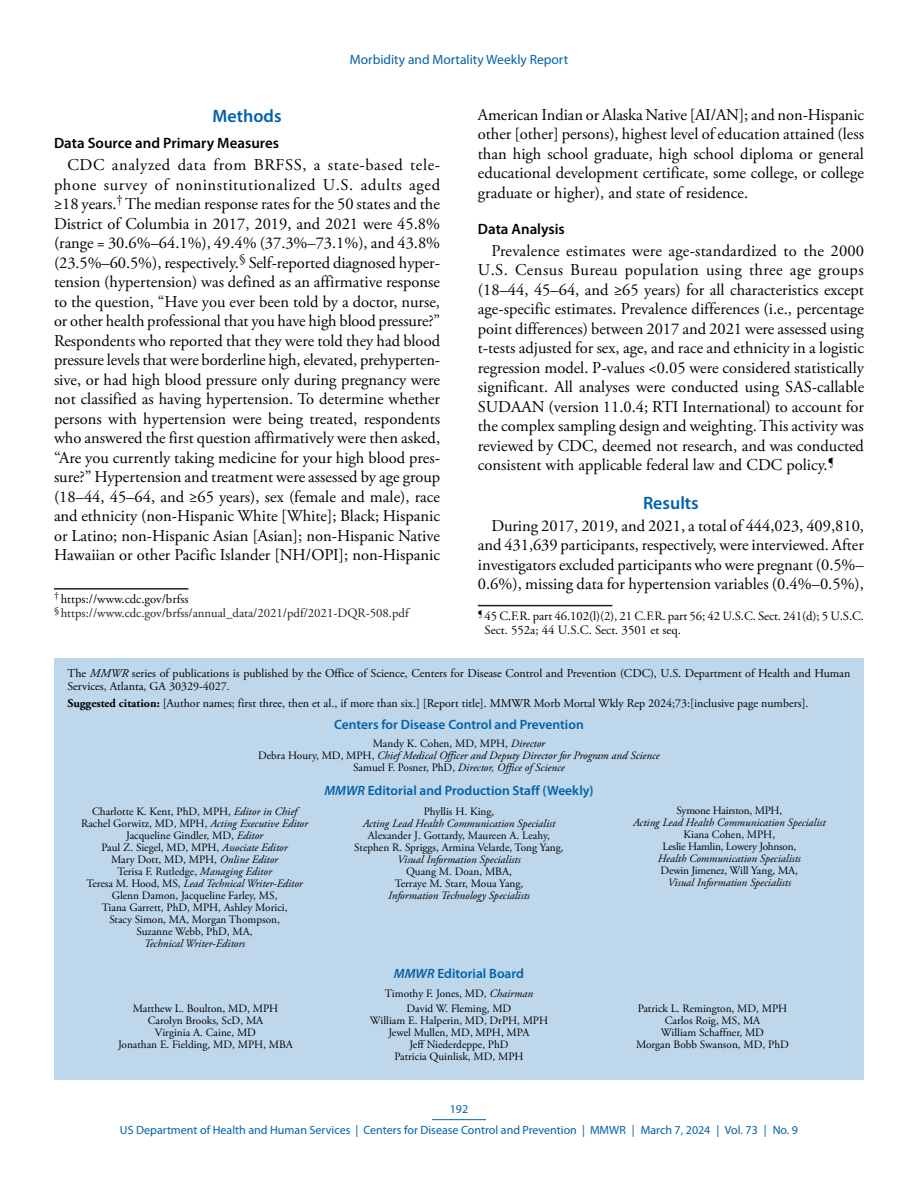
<style>
.page{position:relative;width:918px;height:1188px;background:#fff}
.page>*{position:absolute;margin:0;border:0;box-sizing:border-box;transform-origin:0 0}
.Heading_1{font:600 18px "Myriad Pro";color:#0061aa}
.Paragraph{font:16.5px/19.5px "Adobe Garamond Pro";color:#010203;text-align:justify}
.Heading_2_after_Heading_1{font:600 15px "Myriad Pro";color:#010203}
.Heading_2{font:600 15px "Myriad Pro";color:#010203}
.t1{font:600 13.5px "Myriad Pro";color:#0061aa}
.t2{font:13.5px "Myriad Pro";color:#0061aa}
.Footnote{font:12.75px/14.2px "Adobe Garamond Pro";color:#010203}
.footnote_no_rule_text_indent_1{font:12.75px "Adobe Garamond Pro";color:#231f20}
.t3{font:12px/13.5px "Adobe Garamond Pro";color:#010203}
.t4{font:12px/21.8px "Myriad Pro";color:#0061aa;text-align:center}
.t5{font:11.25px/12px "Adobe Garamond Pro";color:#010203;text-align:center}
.t6{font:italic 11.25px/12px "Adobe Garamond Pro";color:#010203;text-align:center}
.t7{font:11.25px/12px "Adobe Garamond Pro";letter-spacing:-.02em;color:#010203;text-align:center}
.s1{font-style:italic}
.s2{font-weight:700}
.s3{font-style:normal}
</style>
<div class="page">
<div style="left:54px;top:659px;width:810px;height:421px;background:#bfd7ea"></div>
<hr style="left:432px;top:1119px;width:54px;height:1px;background:#0061aa">
<hr style="left:54px;top:588px;width:134px;height:2px;background:#231f20">
<hr style="left:478px;top:605px;width:134px;height:1px;background:#231f20">
<p class="t2" style="left:350px;top:52px;width:220px">Morbidity and Mortality Weekly Report</p>
<h1 class="Heading_1" style="left:213px;top:105px;width:70px">Methods</h1>
<h2 class="Heading_2_after_Heading_1" style="left:54px;top:135px;width:227px">Data Source and Primary Measures</h2>
<p class="Paragraph" style="left:54px;top:156px;width:388px;text-indent:14px">CDC analyzed data from BRFSS, a state-based tele&shy;phone survey of noninstitutionalized U.S. adults aged ≥18 years.<sup>†</sup> The median response rates for the 50 states and the District of Columbia in 2017, 2019, and 2021 were 45.8% (range = 30.6%–64.1%), 49.4% (37.3%–73.1%), and 43.8% (23.5%–60.5%), respectively.<sup>§</sup> Self-reported diagnosed hyper&shy;tension (hypertension) was defined as an affirmative response to the question, “Have you ever been told by a doctor, nurse, or other health professional that you have high blood pressure?” Respondents who reported that they were told they had blood pressure levels that were borderline high, elevated, prehyperten&shy;sive, or had high blood pressure only during pregnancy were not classified as having hypertension. To determine whether persons with hypertension were being treated, respondents who answered the first question affirmatively were then asked, “Are you currently taking medicine for your high blood pres&shy;sure?” Hypertension and treatment were assessed by age group (18–44, 45–64, and ≥65 years), sex (female and male), race and ethnicity (non-Hispanic White [White]; Black; Hispanic or Latino; non-Hispanic Asian [Asian]; non-Hispanic Native Hawaiian or other Pacific Islander [NH/OPI]; non-Hispanic</p>
<p class="Footnote" style="left:54px;top:593px;width:136px"><sup>†</sup> https://www.cdc.gov/brfss</p>
<p class="footnote_no_rule_text_indent_1" style="left:54px;top:606px;width:356px"><sup>§</sup> https://www.cdc.gov/brfss/annual_data/2021/pdf/2021-DQR-508.pdf</p>
<p class="Paragraph" style="left:478px;top:106px;width:388px">American Indian or Alaska Native [AI/AN]; and non-Hispanic other [other] persons), highest level of education attained (less than high school graduate, high school diploma or general educational development certificate, some college, or college graduate or higher), and state of residence.</p>
<h2 class="Heading_2" style="left:478px;top:221px;width:88px">Data Analysis</h2>
<p class="Paragraph" style="left:478px;top:241px;width:388px;text-indent:14px">Prevalence estimates were age-standardized to the 2000<br>U.S. Census Bureau population using three age groups (18–44, 45–64, and ≥65 years) for all characteristics except age-specific estimates. Prevalence differences (i.e., percentage point differences) between 2017 and 2021 were assessed using t-tests adjusted for sex, age, and race and ethnicity in a logistic regression model. P<span class="s1">-</span>values &lt;0.05 were considered statistically significant. All analyses were conducted using SAS-callable SUDAAN (version 11.0.4; RTI International) to account for the complex sampling design and weighting. This activity was reviewed by CDC, deemed not research, and was conducted consistent with applicable federal law and CDC policy.<sup>¶</sup></p>
<h1 class="Heading_1" style="left:643px;top:493px;width:57px">Results</h1>
<p class="Paragraph" style="left:478px;top:516px;width:388px;text-indent:14px">During 2017, 2019, and 2021, a total of 444,023, 409,810, and 431,639 participants, respectively, were interviewed. After investigators excluded participants who were pregnant (0.5%– 0.6%), missing data for hypertension variables (0.4%–0.5%),</p>
<p class="Footnote" style="left:485px;top:609px;width:381px;text-indent:-7px"><sup>¶</sup> 45 C.F.R. part 46.102(l)(2), 21 C.F.R. part 56; 42 U.S.C. Sect. 241(d); 5 U.S.C.<br>Sect. 552a; 44 U.S.C. Sect. 3501 et seq.</p>
<p class="t3" style="left:68px;top:667px;width:784px">The <span class="s1">MMWR</span> series of publications is published by the Office of Science, Centers for Disease Control and Prevention (CDC), U.S. Department of Health and Human<br>Services, Atlanta, GA 30329-4027.</p>
<p class="t3" style="left:68px;top:697px;width:743px"><span class="s2">Suggested citation:</span> [Author names; first three, then et al., if more than six.] [Report title]. MMWR Morb Mortal Wkly Rep 2024;73:[inclusive page numbers].</p>
<p class="t1" style="left:334px;top:717px;width:251px">Centers for Disease Control and Prevention</p>
<p class="t6" style="left:258px;top:738px;width:403px"><span class="s3">Mandy K. Cohen, MD, MPH,</span> Director<br><span class="s3">Debra Houry, MD, MPH,</span> Chief Medical Officer and Deputy Director for Program and Science<br><span class="s3">Samuel F. Posner, PhD,</span> Director, Office of Science</p>
<p class="t1" style="left:324px;top:783px;width:271px"><span class="s1">MMWR</span> Editorial and Production Staff (Weekly)</p>
<p class="t5" style="left:81px;top:806px;width:228px">Charlotte K. Kent, PhD, MPH, <span class="s1">Editor in Chief </span>Rachel Gorwitz, MD, MPH, <span class="s1">Acting Executive Editor </span>Jacqueline Gindler, MD, <span class="s1">Editor<br></span>Paul Z. Siegel, MD, MPH, <span class="s1">Associate Editor<br></span>Mary Dott, MD, MPH, <span class="s1">Online Editor<br></span>Terisa F. Rutledge, <span class="s1">Managing Editor<br></span>Teresa M. Hood, MS, <span class="s1">Lead Technical Writer-Editor </span>Glenn Damon, Jacqueline Farley, MS,<br>Tiana Garrett, PhD, MPH, Ashley Morici,<br>Stacy Simon, MA, Morgan Thompson,<br>Suzanne Webb, PhD, MA,</p>
<p class="t6" style="left:144px;top:938px;width:103px">Technical Writer-Editors</p>
<p class="t7" style="left:677px;top:805px;width:107px">Symone Hairston, MPH,</p>
<p class="t6" style="left:633px;top:817px;width:194px">Acting Lead Health Communication Specialist</p>
<p class="t7" style="left:662px;top:829px;width:135px">Kiana Cohen, MPH,<br>Leslie Hamlin, Lowery Johnson,</p>
<p class="t6" style="left:658px;top:853px;width:145px">Health Communication Specialists</p>
<p class="t7" style="left:661px;top:865px;width:139px">Dewin Jimenez, Will Yang, MA,</p>
<p class="t6" style="left:668px;top:877px;width:125px">Visual Information Specialists</p>
<p class="t5" style="left:424px;top:806px;width:72px">Phyllis H. King,</p>
<p class="t6" style="left:363px;top:818px;width:194px">Acting Lead Health Communication Specialist</p>
<p class="t5" style="left:354px;top:830px;width:211px">Alexander J. Gottardy, Maureen A. Leahy,<br>Stephen R. Spriggs, Armina Velarde, Tong Yang,</p>
<p class="t6" style="left:397px;top:854px;width:125px">Visual Information Specialists</p>
<p class="t5" style="left:395px;top:866px;width:130px">Quang M. Doan, MBA,<br>Terraye M. Starr, Moua Yang,</p>
<p class="t6" style="left:388px;top:890px;width:143px">Information Technology Specialists</p>
<p class="t1" style="left:394px;top:966px;width:132px"><span class="s1">MMWR</span> Editorial Board</p>
<p class="t5" style="left:385px;top:988px;width:150px">Timothy F. Jones, MD, <span class="s1">Chairman</span></p>
<p class="t5" style="left:118px;top:1002px;width:176px">Matthew L. Boulton, MD, MPH<br>Carolyn Brooks, ScD, MA<br>Virginia A. Caine, MD<br>Jonathan E. Fielding, MD, MPH, MBA</p>
<p class="t5" style="left:370px;top:1002px;width:180px">David W. Fleming, MD<br>William E. Halperin, MD, DrPH, MPH<br>Jewel Mullen, MD, MPH, MPA<br>Jeff Niederdeppe, PhD<br>Patricia Quinlisk, MD, MPH</p>
<p class="t5" style="left:636px;top:1002px;width:154px">Patrick L. Remington, MD, MPH<br>Carlos Roig, MS, MA<br>William Schaffner, MD<br>Morgan Bobb Swanson, MD, PhD</p>
<p class="t4" style="left:120px;top:1098px;width:680px">192<br>US Department of Health and Human Services | Centers for Disease Control and Prevention | MMWR | March 7, 2024 | Vol. 73 | No. 9</p>
</div>
